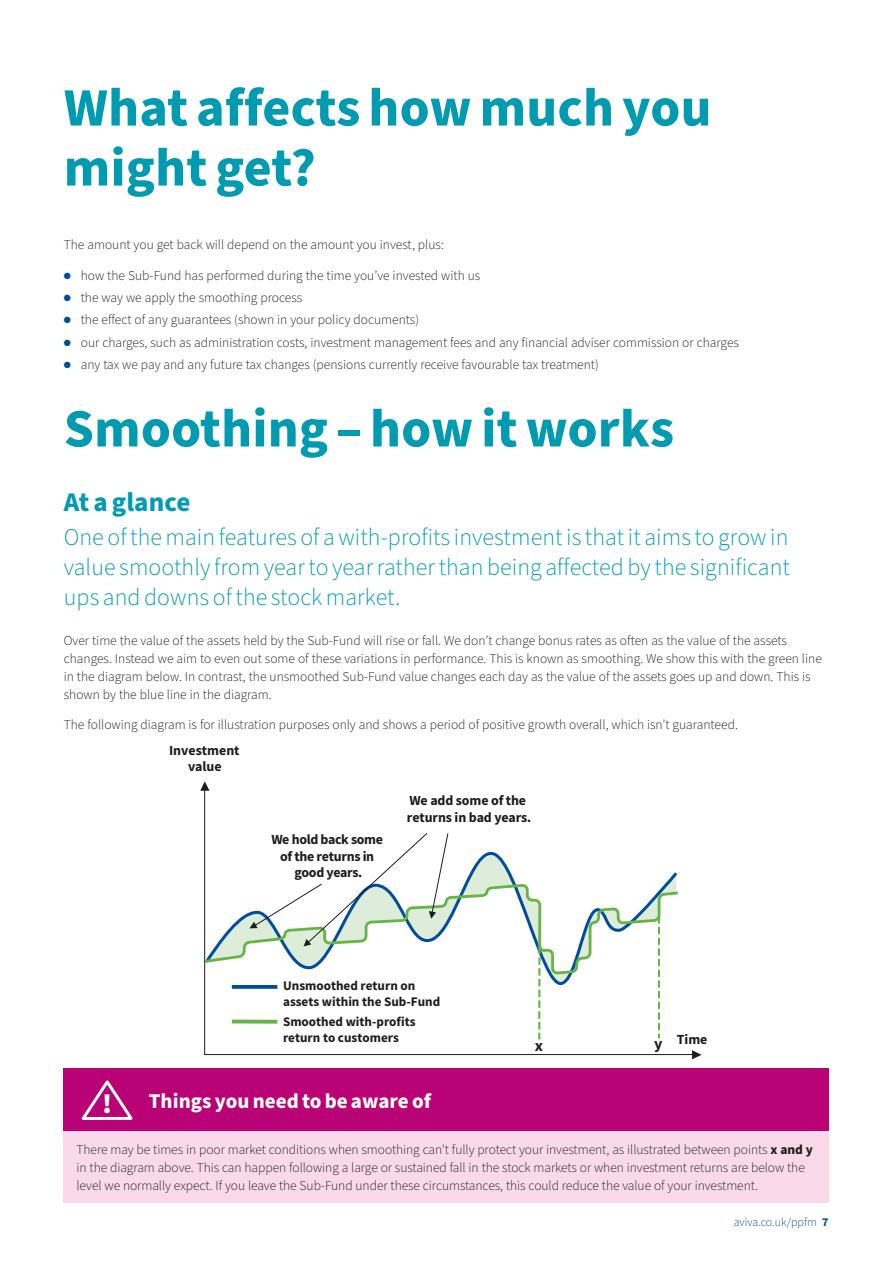
<style>
.page{position:relative;width:893px;height:1263px;background:#fff}
.page>*{position:absolute;margin:0;border:0;box-sizing:border-box;transform-origin:0 0}
.t1{font:700 54px/60px "Source Sans Pro";letter-spacing:.005em;color:#009bb1}
.t2{font:900 27.75px "Source Sans Pro";color:#fff}
.t3{font:700 27px "Source Sans Pro";letter-spacing:.005em;color:#009bb1}
.t4{font:300 24px/30px "Source Sans Pro";letter-spacing:.005em;color:#009bb1;text-align:justify}
.t5{font:700 21px "Source Sans Pro";letter-spacing:.005em;color:#fff}
.t6{font:700 16.05px "Source Sans Pro";color:#1d1d1b}
.t7{font:700 13.95px/16.6px "Source Sans Pro";letter-spacing:-.01em;color:#1d1d1b;text-align:center}
.t8{font:300 13.5px/18px "Source Sans Pro";color:#1d1d1b}
.t9{font:700 13.2px/15.8px "Source Sans Pro";color:#1d1d1b}
.t10{font:300 12px "Source Sans Pro";color:#004e9b}
.s1{color:#004e9b}
.s2{font-weight:700}
</style>
<div class="page">
<div style="left:64px;top:1068px;width:765px;height:64px;background:#b90276"></div>
<svg style="left:81px;top:1080px;width:52px;height:40px"></svg>
<div style="left:64px;top:1131px;width:765px;height:72px;background:#fadaea"></div>
<hr style="left:204px;top:790px;width:1px;height:265px;background:#1d1d1b">
<svg style="left:200px;top:781px;width:9px;height:10px"></svg>
<hr style="left:204px;top:1054px;width:489px;height:1px;background:#1d1d1b">
<svg style="left:692px;top:1050px;width:9px;height:9px"></svg>
<svg style="left:204px;top:882px;width:475px;height:174px"></svg>
<svg style="left:207px;top:833px;width:469px;height:205px"></svg>
<h1 class="t1" style="left:64px;top:79px;width:649px">What affects how much you might get?</h1>
<p class="t8" style="left:64px;top:236px;width:382px">The amount you get back will depend on the amount you invest, plus:</p>
<p class="t8" style="left:64px;top:267px;width:418px"><span class="s1">●</span> how the Sub-Fund has performed during the time you’ve invested with us</p>
<p class="t8" style="left:64px;top:289px;width:240px"><span class="s1">●</span> the way we apply the smoothing process</p>
<p class="t8" style="left:64px;top:311px;width:357px"><span class="s1">●</span> the effect of any guarantees (shown in your policy documents)</p>
<p class="t8" style="left:64px;top:333px;width:677px"><span class="s1">●</span> our charges, such as administration costs, investment management fees and any financial adviser commission or charges</p>
<p class="t8" style="left:64px;top:356px;width:537px"><span class="s1">●</span> any tax we pay and any future tax changes (pensions currently receive favourable tax treatment)</p>
<h1 class="t1" style="left:64px;top:400px;width:612px">Smoothing – how it works</h1>
<h3 class="t3" style="left:64px;top:483px;width:128px">At a glance</h3>
<h3 class="t4" style="left:64px;top:523px;width:728px">One of the main features of a with-profits investment is that it aims to grow in value smoothly from year to year rather than being affected by the significant ups and downs of the stock market.</h3>
<p class="t8" style="left:64px;top:632px;width:760px">Over time the value of the assets held by the Sub-Fund will rise or fall. We don’t change bonus rates as often as the value of the assets changes. Instead we aim to even out some of these variations in performance. This is known as smoothing. We show this with the green line in the diagram below. In contrast, the unsmoothed Sub-Fund value changes each day as the value of the assets goes up and down. This is shown by the blue line in the diagram.</p>
<p class="t8" style="left:64px;top:716px;width:676px">The following diagram is for illustration purposes only and shows a period of positive growth overall, which isn’t guaranteed.</p>
<p class="t7" style="left:169px;top:742px;width:72px;line-height:16px">Investment value</p>
<p class="t7" style="left:271px;top:831px;width:113px">We hold back some of the returns in good years.</p>
<p class="t7" style="left:407px;top:792px;width:126px;text-align:left">We add some of the returns in bad years.</p>
<p class="t9" style="left:283px;top:978px;width:159px">Unsmoothed return on assets within the Sub-Fund</p>
<p class="t9" style="left:283px;top:1014px;width:134px">Smoothed with-profits return to customers</p>
<p class="t6" style="left:535px;top:1035px;width:10px">x</p>
<p class="t6" style="left:654px;top:1033px;width:10px">y</p>
<p class="t7" style="left:677px;top:1030px;width:32px">Time</p>
<h3 class="t5" style="left:149px;top:1087px;width:284px">Things you need to be aware of</h3>
<h2 class="t2" style="left:102px;top:1085px;width:12px">!</h2>
<p class="t8" style="left:77px;top:1141px;width:738px">There may be times in poor market conditions when smoothing can’t fully protect your investment, as illustrated between points <span class="s2">x and y </span>in the diagram above. This can happen following a large or sustained fall in the stock markets or when investment returns are below the level we normally expect. If you leave the Sub-Fund under these circumstances, this could reduce the value of your investment.</p>
<p class="t10" style="left:734px;top:1214px;width:96px">aviva.co.uk/ppfm <span class="s2">7</span></p>
</div>
